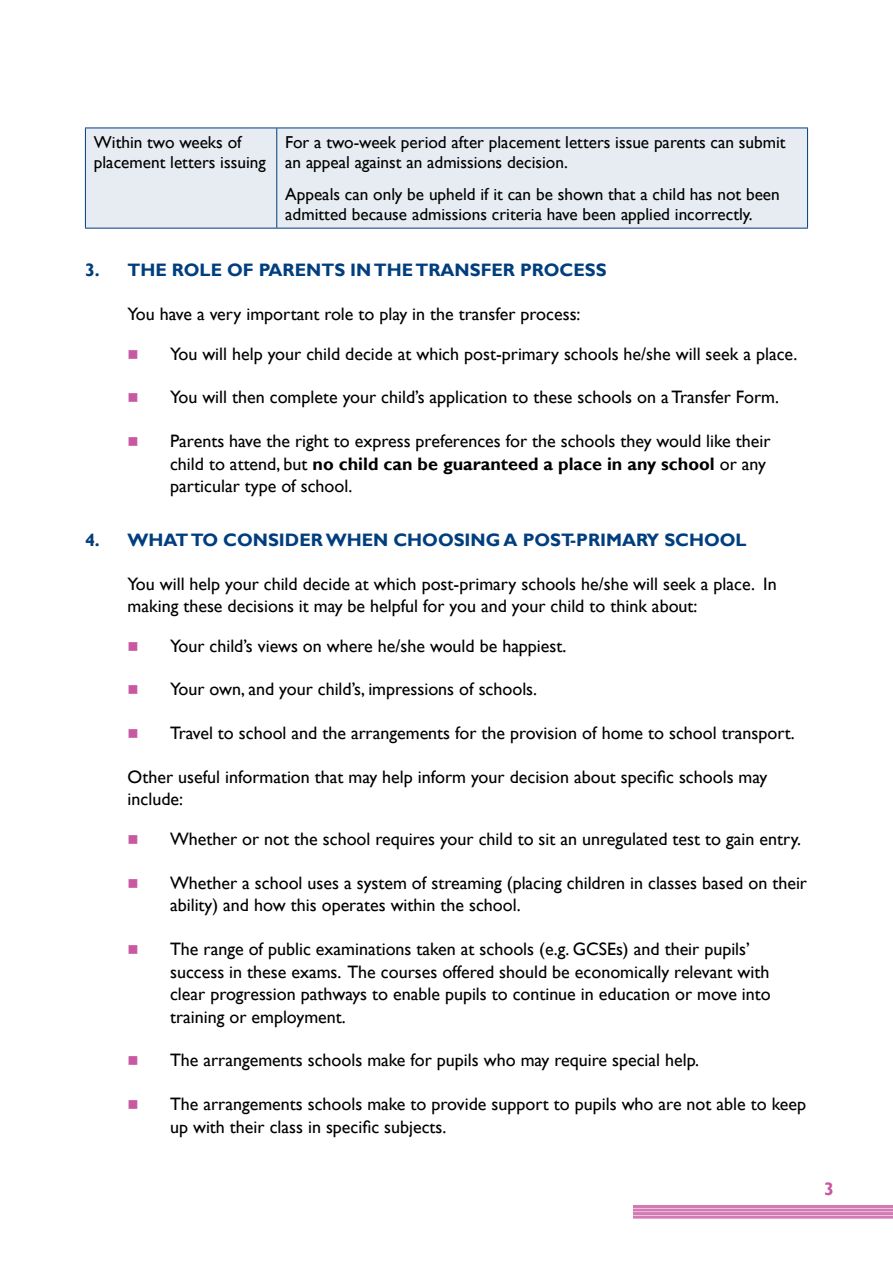
<style>
.page{position:relative;width:893px;height:1263px;background:#fff}
.page>*{position:absolute;margin:0;border:0;box-sizing:border-box;transform-origin:0 0}
.Para_WW_10{font:18px/22.5px "Gill Sans";color:#000}
.Para_Heading{font:700 18px "Gill Sans";color:#003e7e}
.t1{font:700 18px "Gill Sans";color:#c859a1}
.Table_Para{font:17.25px/19.5px "Gill Sans";color:#000}
.s1{font-weight:700}
</style>
<div class="page">
<svg style="left:633px;top:1211px;width:260px;height:8px"></svg>
<hr style="left:633px;top:1215px;width:260px;height:3px;background:#d37ab4">
<hr style="left:633px;top:1212px;width:260px;height:3px;background:#d37ab4">
<hr style="left:633px;top:1208px;width:260px;height:3px;background:#d37ab4">
<hr style="left:633px;top:1205px;width:260px;height:3px;background:#d37ab4">
<div style="left:86px;top:129px;width:721px;height:99px;background:#e6ecf2"></div>
<hr style="left:85px;top:128px;width:192px;height:1px;background:#003e7e">
<hr style="left:85px;top:128px;width:1px;height:100px;background:#003e7e">
<hr style="left:277px;top:128px;width:531px;height:1px;background:#003e7e">
<hr style="left:276px;top:128px;width:1px;height:100px;background:#003e7e">
<hr style="left:807px;top:128px;width:1px;height:100px;background:#003e7e">
<hr style="left:85px;top:228px;width:192px;height:1px;background:#003e7e">
<hr style="left:277px;top:228px;width:531px;height:1px;background:#003e7e">
<p class="Table_Para" style="left:94px;top:133px;width:173px">Within two weeks of placement letters issuing</p>
<p class="Table_Para" style="left:285px;top:133px;width:502px">For a two-week period after placement letters issue parents can submit an appeal against an admissions decision.</p>
<p class="Table_Para" style="left:285px;top:185px;width:496px">Appeals can only be upheld if it can be shown that a child has not been admitted because admissions criteria have been applied incorrectly.</p>
<p class="Para_Heading" style="left:85px;top:259px;width:523px">3. THE ROLE OF PARENTS IN THE TRANSFER PROCESS</p>
<p class="Para_WW_10" style="left:128px;top:303px;width:454px">You have a very important role to play in the transfer process:</p>
<p class="Para_WW_10" style="left:170px;top:343px;width:629px">You will help your child decide at which post-primary schools he/she will seek a place.</p>
<p class="Para_WW_10" style="left:170px;top:386px;width:610px">You will then complete your child’s application to these schools on a Transfer Form.</p>
<p class="Para_WW_10" style="left:170px;top:430px;width:602px">Parents have the right to express preferences for the schools they would like their child to attend, but <span class="s1">no child can be guaranteed a place in any school</span> or any particular type of school.</p>
<p class="Para_Heading" style="left:85px;top:529px;width:663px">4. WHAT TO CONSIDER WHEN CHOOSING A POST-PRIMARY SCHOOL</p>
<p class="Para_WW_10" style="left:128px;top:573px;width:651px">You will help your child decide at which post-primary schools he/she will seek a place. In making these decisions it may be helpful for you and your child to think about:</p>
<p class="Para_WW_10" style="left:170px;top:635px;width:398px">Your child’s views on where he/she would be happiest.</p>
<p class="Para_WW_10" style="left:170px;top:678px;width:369px">Your own, and your child’s, impressions of schools.</p>
<p class="Para_WW_10" style="left:170px;top:722px;width:626px">Travel to school and the arrangements for the provision of home to school transport.</p>
<p class="Para_WW_10" style="left:128px;top:766px;width:641px">Other useful information that may help inform your decision about specific schools may include:</p>
<p class="Para_WW_10" style="left:170px;top:828px;width:632px">Whether or not the school requires your child to sit an unregulated test to gain entry.</p>
<p class="Para_WW_10" style="left:170px;top:872px;width:638px">Whether a school uses a system of streaming (placing children in classes based on their ability) and how this operates within the school.</p>
<p class="Para_WW_10" style="left:170px;top:938px;width:602px">The range of public examinations taken at schools (e.g. GCSEs) and their pupils’ success in these exams. The courses offered should be economically relevant with clear progression pathways to enable pupils to continue in education or move into training or employment.</p>
<p class="Para_WW_10" style="left:170px;top:1049px;width:530px">The arrangements schools make for pupils who may require special help.</p>
<p class="Para_WW_10" style="left:170px;top:1093px;width:637px">The arrangements schools make to provide support to pupils who are not able to keep up with their class in specific subjects.</p>
<p class="t1" style="left:824px;top:1178px;width:11px">3</p>
</div>
